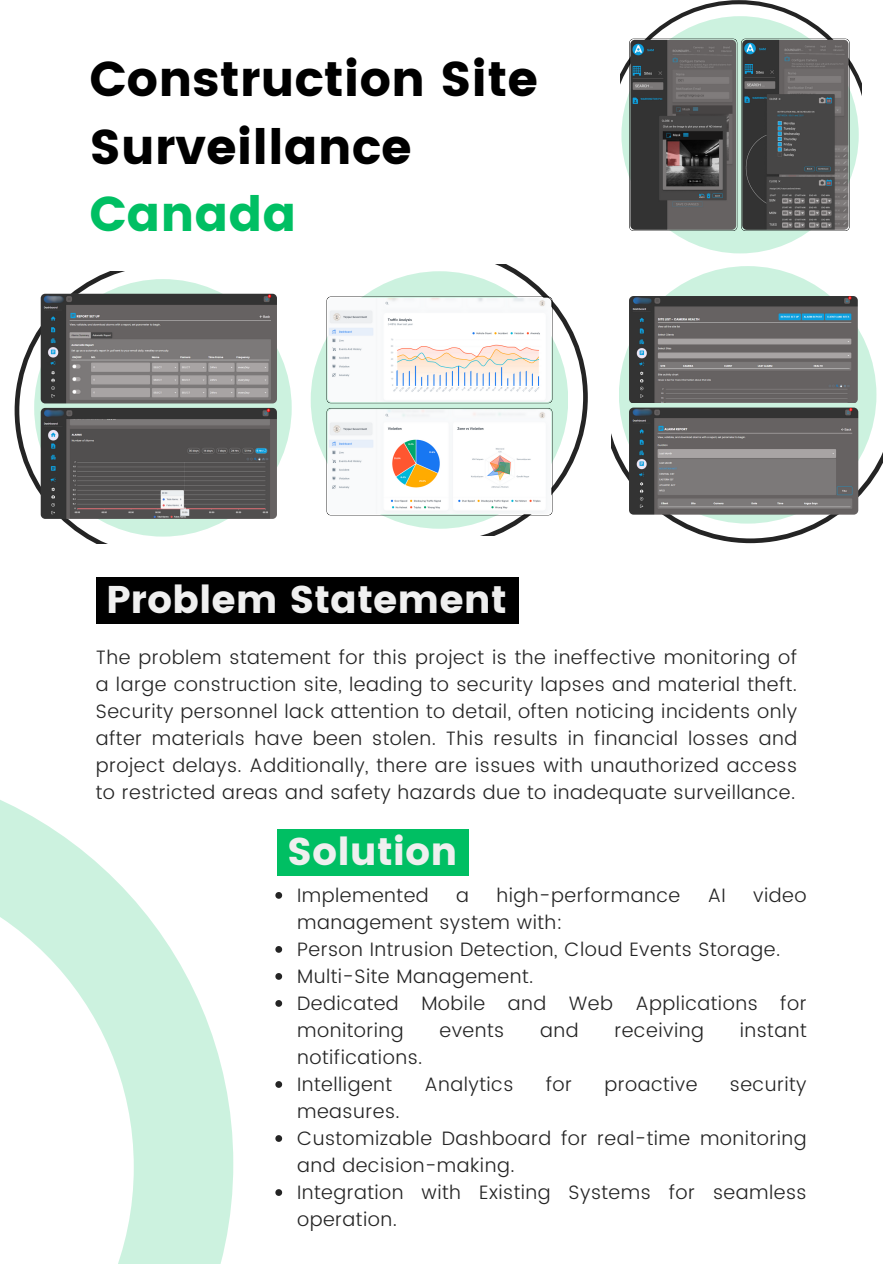
<style>
.page{position:relative;width:893px;height:1264px;background:#fff}
.page>*{position:absolute;margin:0;border:0;box-sizing:border-box;transform-origin:0 0}
.t1{font:48.75px/67.5px "Poppins";color:#000}
.t2{font:38.55px "Poppins";color:#efefef}
.t3{font:300 19.35px/27px "Poppins";letter-spacing:.025em;color:#242424}
.s1{color:#00bf63}
</style>
<div class="page">
<div style="left:96px;top:577px;width:422px;height:47px;background:#000"></div>
<svg style="left:0;top:800px;width:233px;height:463px"></svg>
<div style="left:277px;top:829px;width:191px;height:46px;background:#00bf63"></div>
<div style="left:621px;top:16px;width:237px;height:237px;background:#ccf2df;border-radius:50%"></div>
<svg style="left:34px;top:279px;width:258px;height:257px;fill:#ccf2df"></svg>
<svg style="left:611px;top:391px;width:271px;height:152px"></svg>
<svg style="left:15px;top:272px;width:152px;height:271px"></svg>
<div style="left:619px;top:266px;width:257px;height:257px;background:#ccf2df;border-radius:50%"></div>
<img style="left:41px;top:294px;width:236px;height:109px;border-radius:4px">
<img style="left:41px;top:408px;width:236px;height:111px;border-radius:4px">
<img style="left:629px;top:296px;width:228px;height:107px;border-radius:4px">
<img style="left:629px;top:407px;width:229px;height:107px;border-radius:4px">
<svg style="left:326px;top:265px;width:261px;height:271px"></svg>
<img style="left:327px;top:298px;width:224px;height:104px;border-radius:4px">
<div style="left:326px;top:296px;width:226px;height:107px;border:1px solid #000;border-radius:4px"></div>
<svg style="left:621px;top:0;width:240px;height:231px"></svg>
<svg style="left:275px;top:892px;width:7px;height:6px"></svg>
<svg style="left:275px;top:946px;width:7px;height:6px"></svg>
<svg style="left:275px;top:973px;width:7px;height:6px"></svg>
<svg style="left:275px;top:1000px;width:7px;height:6px"></svg>
<svg style="left:275px;top:1081px;width:7px;height:6px"></svg>
<svg style="left:275px;top:1135px;width:7px;height:6px"></svg>
<svg style="left:275px;top:1189px;width:7px;height:6px"></svg>
<p class="t1" style="left:89px;top:46px;width:450px">Construction Site<br>Surveillance<br><span class="s1">Canada</span></p>
<p class="t2" style="left:106px;top:577px;width:402px">Problem Statement</p>
<p class="t3" style="left:96px;top:644px;width:702px;text-align:justify">The problem statement for this project is the ineffective monitoring of a large construction site, leading to security lapses and material theft.<br>Security personnel lack attention to detail, often noticing incidents only after materials have been stolen. This results in financial losses and project delays. Additionally, there are issues with unauthorized access to restricted areas and safety hazards due to inadequate surveillance.</p>
<p class="t2" style="left:287px;top:828px;width:172px">Solution</p>
<p class="t3" style="left:297px;top:882px;width:133px">Implemented</p>
<p class="t3" style="left:456px;top:882px;width:14px">a</p>
<p class="t3" style="left:496px;top:882px;width:185px">high-performance</p>
<p class="t3" style="left:707px;top:882px;width:20px">AI</p>
<p class="t3" style="left:753px;top:882px;width:55px">video</p>
<p class="t3" style="left:297px;top:909px;width:267px">management system with:</p>
<p class="t3" style="left:297px;top:936px;width:484px">Person Intrusion Detection, Cloud Events Storage.</p>
<h2 class="t3" style="left:297px;top:963px;width:238px">Multi-Site Management.</h2>
<p class="t3" style="left:297px;top:990px;width:511px">Dedicated Mobile and Web Applications for monitoring</p>
<p class="t3" style="left:439px;top:1017px;width:66px">events</p>
<p class="t3" style="left:540px;top:1017px;width:40px">and</p>
<p class="t3" style="left:614px;top:1017px;width:91px">receiving</p>
<p class="t3" style="left:739px;top:1017px;width:68px">instant</p>
<p class="t3" style="left:297px;top:1044px;width:127px">notifications.</p>
<p class="t3" style="left:297px;top:1071px;width:96px">Intelligent</p>
<p class="t3" style="left:424px;top:1071px;width:90px">Analytics</p>
<p class="t3" style="left:545px;top:1071px;width:28px">for</p>
<p class="t3" style="left:604px;top:1071px;width:95px">proactive</p>
<p class="t3" style="left:729px;top:1071px;width:78px">security</p>
<p class="t3" style="left:297px;top:1098px;width:104px">measures.</p>
<h2 class="t3" style="left:297px;top:1125px;width:511px">Customizable Dashboard for real-time monitoring and decision-making.</h2>
<p class="t3" style="left:297px;top:1179px;width:511px">Integration with Existing Systems for seamless operation.</p>
</div>
